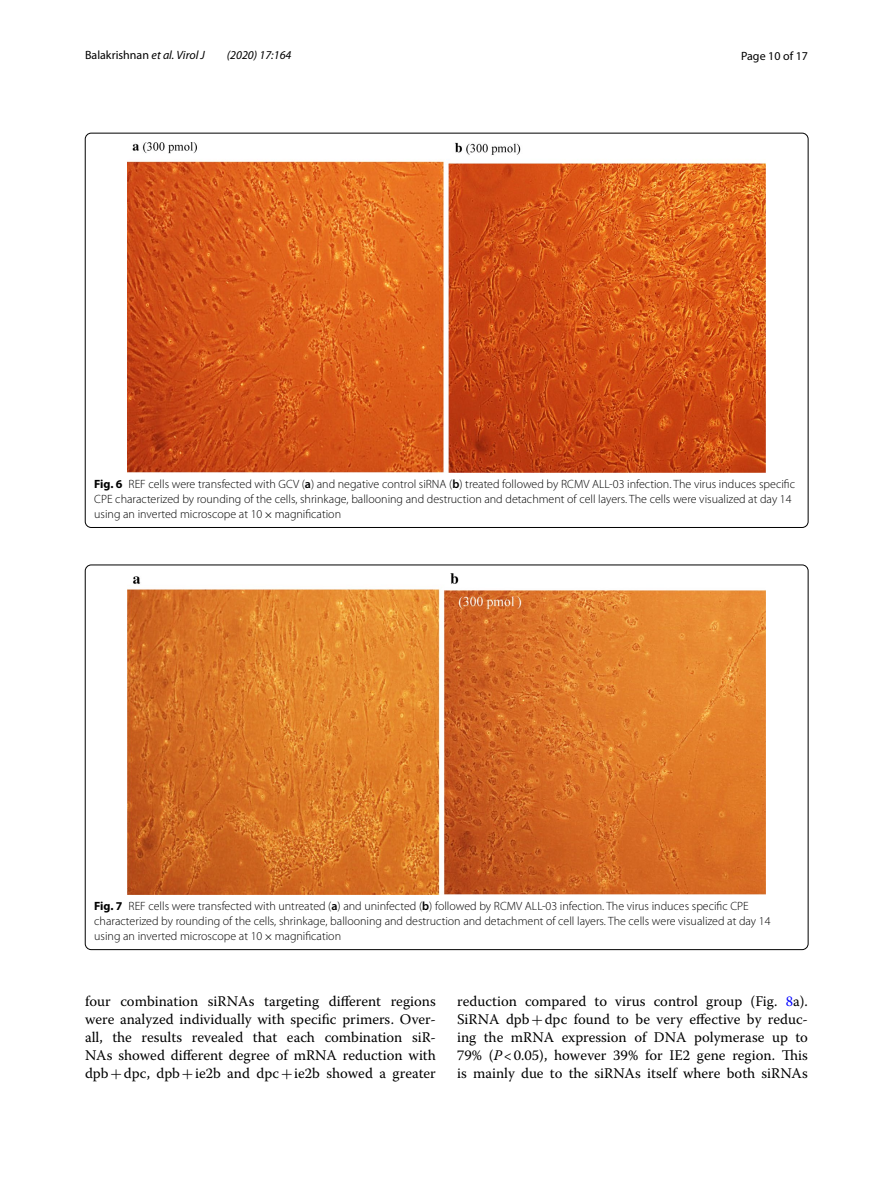
<style>
.page{position:relative;width:893px;height:1187px;background:#fff}
.page>*{position:absolute;margin:0;border:0;box-sizing:border-box;transform-origin:0 0}
.t1{font:14.7px/18px "Warnock Pro";color:#000;text-align:justify}
.t2{font:300 12px/15px "Myriad Pro";color:#000}
.t3{font:12px "Myriad Pro";color:#000}
.t4{font:italic 12px "Myriad Pro";color:#000}
.s1{font-style:italic}
.s2{font-weight:700}
.s3{font-weight:600}
.s4{font-family:"MTSY";font-weight:400}
.s5{font-family:"MTSY"}
.s6{color:#00f}
</style>
<div class="page">
<img style="left:128px;top:142px;width:638px;height:331px">
<img style="left:128px;top:574px;width:638px;height:320px">
<p class="t3" style="left:85px;top:48px;width:121px">Balakrishnan <span class="s1">et al. Virol J</span></p>
<p class="t4" style="left:227px;top:48px;width:66px">(2020) 17:164</p>
<p class="t3" style="left:741px;top:48px;width:68px">Page 10 of 17</p>
<p class="t2" style="left:94px;top:476px;width:702px"><span class="s2">Fig. 6</span> REF cells were transfected with GCV (<span class="s3">a</span>) and negative control siRNA (<span class="s3">b</span>) treated followed by RCMV ALL-03 infection. The virus induces specific<br>CPE characterized by rounding of the cells, shrinkage, ballooning and destruction and detachment of cell layers. The cells were visualized at day 14 using an inverted microscope at 10<span class="s4">×</span>magnification</p>
<p class="t2" style="left:94px;top:898px;width:678px"><span class="s2">Fig. 7</span> REF cells were transfected with untreated (<span class="s3">a</span>) and uninfected (<span class="s3">b</span>) followed by RCMV ALL-03 infection. The virus induces specific CPE characterized by rounding of the cells, shrinkage, ballooning and destruction and detachment of cell layers. The cells were visualized at day 14 using an inverted microscope at 10<span class="s4">×</span>magnification</p>
<p class="t1" style="left:85px;top:991px;width:352px">four combination siRNAs targeting different regions were analyzed individually with specific primers. Over&shy;all, the results revealed that each combination siR-NAs showed different degree of mRNA reduction with dpb<span class="s5">+</span>dpc, dpb<span class="s5">+</span>ie2b and dpc<span class="s5">+</span>ie2b showed a greater</p>
<p class="t1" style="left:457px;top:991px;width:352px">reduction compared to virus control group (Fig. <span class="s6">8</span>a).<br>SiRNA dpb<span class="s5">+</span>dpc found to be very effective by reduc&shy;ing the mRNA expression of DNA polymerase up to 79% (<span class="s1">P</span>&lt;0.05), however 39% for IE2 gene region. This is mainly due to the siRNAs itself where both siRNAs</p>
</div>
